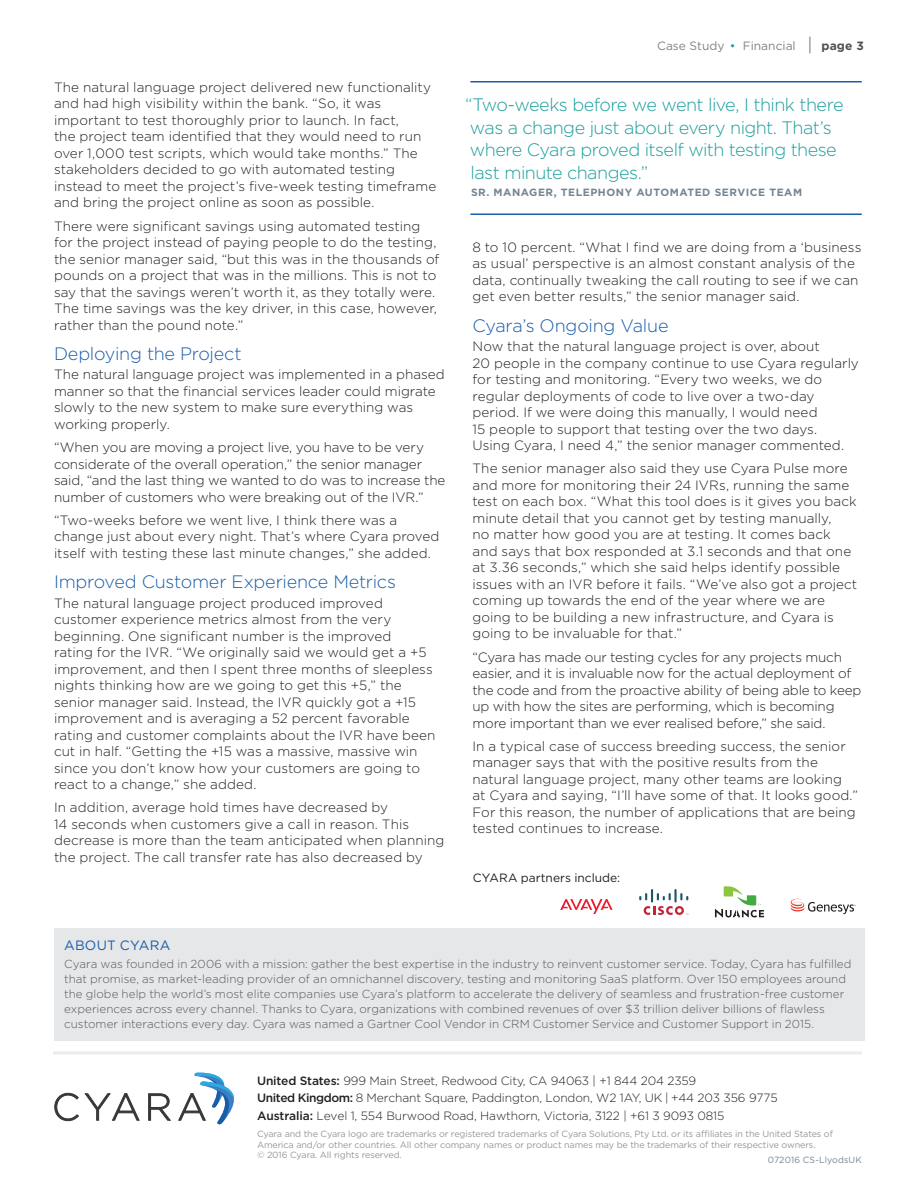
<style>
.page{position:relative;width:918px;height:1188px;background:#fff}
.page>*{position:absolute;margin:0;border:0;box-sizing:border-box;transform-origin:0 0}
.t1{font:300 18px/22.5px "Gotham";letter-spacing:-.03em;color:#1c9f9d}
.Body_Subhead{font:300 18px "Gotham";letter-spacing:-.015em;color:#195daa}
.body_copy{font:300 13.5px/16.5px "Gotham";color:#231f20}
.t2{font:13.5px "Gotham";letter-spacing:.015em;color:#195daa}
.t3{font:300 12px/17.7px "Gotham";letter-spacing:-.01em;color:#231f20}
.t4{font:12px "Gotham";color:#808285}
.Body_copy{font:12px "Gotham";letter-spacing:.005em;color:#231f20}
.t5{font:300 11.7px/15px "Gotham";color:#57585a}
.t6{font:700 10.5px "Gotham";letter-spacing:.05em;color:#748593}
.t7{font:9px/10.4px "Gotham";letter-spacing:-.01em;color:#95979a}
.t8{font:9px "Gotham";letter-spacing:.015em;color:#748593}
.s1{color:#1c9f9d}
.s2{font-weight:300;font-size:18px;color:#57585a}
.s3{font-weight:700;color:#525050}
.s4{font-weight:500}
</style>
<div class="page">
<hr style="left:470px;top:81px;width:392px;height:1px;background:#195daa">
<hr style="left:470px;top:213px;width:392px;height:2px;background:#195daa">
<hr style="left:53px;top:1051px;width:809px;height:3px;background:#ececee">
<svg style="left:55px;top:1093px;width:85px;height:28px"></svg>
<svg style="left:148px;top:1093px;width:23px;height:28px"></svg>
<svg style="left:178px;top:1073px;width:56px;height:51px"></svg>
<div style="left:54px;top:928px;width:810px;height:113px;background:#e6e7e9"></div>
<svg style="left:639px;top:889px;width:49px;height:26px"></svg>
<svg style="left:560px;top:899px;width:53px;height:15px"></svg>
<svg style="left:715px;top:886px;width:49px;height:32px"></svg>
<svg style="left:791px;top:899px;width:65px;height:15px"></svg>
<p class="body_copy" style="left:54px;top:78px;width:384px">The natural language project delivered new functionality and had high visibility within the bank. “So, it was important to test thoroughly prior to launch. In fact,<br>the project team identified that they would need to run over 1,000 test scripts, which would take months.” The stakeholders decided to go with automated testing instead to meet the project’s five-week testing timeframe and bring the project online as soon as possible.</p>
<p class="body_copy" style="left:54px;top:217px;width:387px">There were significant savings using automated testing for the project instead of paying people to do the testing, the senior manager said, “but this was in the thousands of pounds on a project that was in the millions. This is not to say that the savings weren’t worth it, as they totally were.<br>The time savings was the key driver, in this case, however, rather than the pound note.”</p>
<p class="Body_Subhead" style="left:54px;top:342px;width:189px">Deploying the Project</p>
<p class="body_copy" style="left:54px;top:366px;width:392px">The natural language project was implemented in a phased manner so that the financial services leader could migrate slowly to the new system to make sure everything was working properly.</p>
<p class="body_copy" style="left:54px;top:439px;width:393px">“When you are moving a project live, you have to be very considerate of the overall operation,” the senior manager said, “and the last thing we wanted to do was to increase the number of customers who were breaking out of the IVR.”</p>
<p class="body_copy" style="left:54px;top:511px;width:387px">“Two-weeks before we went live, I think there was a change just about every night. That’s where Cyara proved itself with testing these last minute changes,” she added.</p>
<p class="Body_Subhead" style="left:54px;top:570px;width:344px">Improved Customer Experience Metrics</p>
<p class="body_copy" style="left:54px;top:594px;width:383px">The natural language project produced improved customer experience metrics almost from the very beginning. One significant number is the improved<br>rating for the IVR. “We originally said we would get a +5 improvement, and then I spent three months of sleepless nights thinking how are we going to get this +5,” the senior manager said. Instead, the IVR quickly got a +15 improvement and is averaging a 52 percent favorable rating and customer complaints about the IVR have been cut in half. “Getting the +15 was a massive, massive win since you don’t know how your customers are going to react to a change,” she added.</p>
<p class="body_copy" style="left:54px;top:799px;width:392px">In addition, average hold times have decreased by<br>14 seconds when customers give a call in reason. This decrease is more than the team anticipated when planning the project. The call transfer rate has also decreased by</p>
<p class="t4" style="left:657px;top:38px;width:208px">Case Study <span class="s1">•</span> Financial <span class="s2">|</span> <span class="s3">page 3</span></p>
<p class="t1" style="left:465px;top:93px;width:380px">“Two-weeks before we went live, I think there was a change just about every night. That’s where Cyara proved itself with testing these last minute changes.”</p>
<p class="t6" style="left:471px;top:186px;width:333px">SR. MANAGER, TELEPHONY AUTOMATED SERVICE TEAM</p>
<p class="body_copy" style="left:472px;top:239px;width:390px">8 to 10 percent. “What I find we are doing from a ‘business as usual’ perspective is an almost constant analysis of the data, continually tweaking the call routing to see if we can get even better results,” the senior manager said.</p>
<p class="Body_Subhead" style="left:472px;top:314px;width:198px">Cyara’s Ongoing Value</p>
<p class="body_copy" style="left:472px;top:338px;width:388px">Now that the natural language project is over, about<br>20 people in the company continue to use Cyara regularly for testing and monitoring. “Every two weeks, we do regular deployments of code to live over a two-day period. If we were doing this manually, I would need<br>15 people to support that testing over the two days.<br>Using Cyara, I need 4,” the senior manager commented.</p>
<p class="body_copy" style="left:472px;top:460px;width:386px">The senior manager also said they use Cyara Pulse more and more for monitoring their 24 IVRs, running the same test on each box. “What this tool does is it gives you back minute detail that you cannot get by testing manually,<br>no matter how good you are at testing. It comes back and says that box responded at 3.1 seconds and that one at 3.36 seconds,” which she said helps identify possible issues with an IVR before it fails. “We’ve also got a project coming up towards the end of the year where we are going to be building a new infrastructure, and Cyara is going to be invaluable for that.”</p>
<p class="body_copy" style="left:472px;top:648px;width:391px">“Cyara has made our testing cycles for any projects much easier, and it is invaluable now for the actual deployment of the code and from the proactive ability of being able to keep up with how the sites are performing, which is becoming more important than we ever realised before,” she said.</p>
<p class="body_copy" style="left:472px;top:738px;width:387px">In a typical case of success breeding success, the senior manager says that with the positive results from the natural language project, many other teams are looking at Cyara and saying, “I’ll have some of that. It looks good.” For this reason, the number of applications that are being tested continues to increase.</p>
<p class="Body_copy" style="left:473px;top:870px;width:149px">CYARA partners include:</p>
<p class="t2" style="left:64px;top:937px;width:108px">ABOUT CYARA</p>
<p class="t5" style="left:64px;top:956px;width:789px">Cyara was founded in 2006 with a mission: gather the best expertise in the industry to reinvent customer service. Today, Cyara has fulfilled that promise, as market-leading provider of an omnichannel discovery, testing and monitoring SaaS platform. Over 150 employees around the globe help the world’s most elite companies use Cyara’s platform to accelerate the delivery of seamless and frustration-free customer experiences across every channel. Thanks to Cyara, organizations with combined revenues of over $3 trillion deliver billions of flawless customer interactions every day. Cyara was named a Gartner Cool Vendor in CRM Customer Service and Customer Support in 2015.</p>
<p class="t3" style="left:257px;top:1071px;width:522px"><span class="s4">United States:</span> 999 Main Street, Redwood City, CA 94063 | +1 844 204 2359<br><span class="s4">United Kingdom:</span> 8 Merchant Square, Paddington, London, W2 1AY, UK | +44 203 356 9775<br><span class="s4">Australia:</span> Level 1, 554 Burwood Road, Hawthorn, Victoria, 3122 | +61 3 9093 0815</p>
<p class="t7" style="left:257px;top:1129px;width:577px">Cyara and the Cyara logo are trademarks or registered trademarks of Cyara Solutions, Pty Ltd. or its affiliates in the United States of<br>America and/or other countries. All other company names or product names may be the trademarks of their respective owners.<br>© 2016 Cyara. All rights reserved.</p>
<p class="t8" style="left:768px;top:1155px;width:95px">072016 CS-LlyodsUK</p>
</div>
